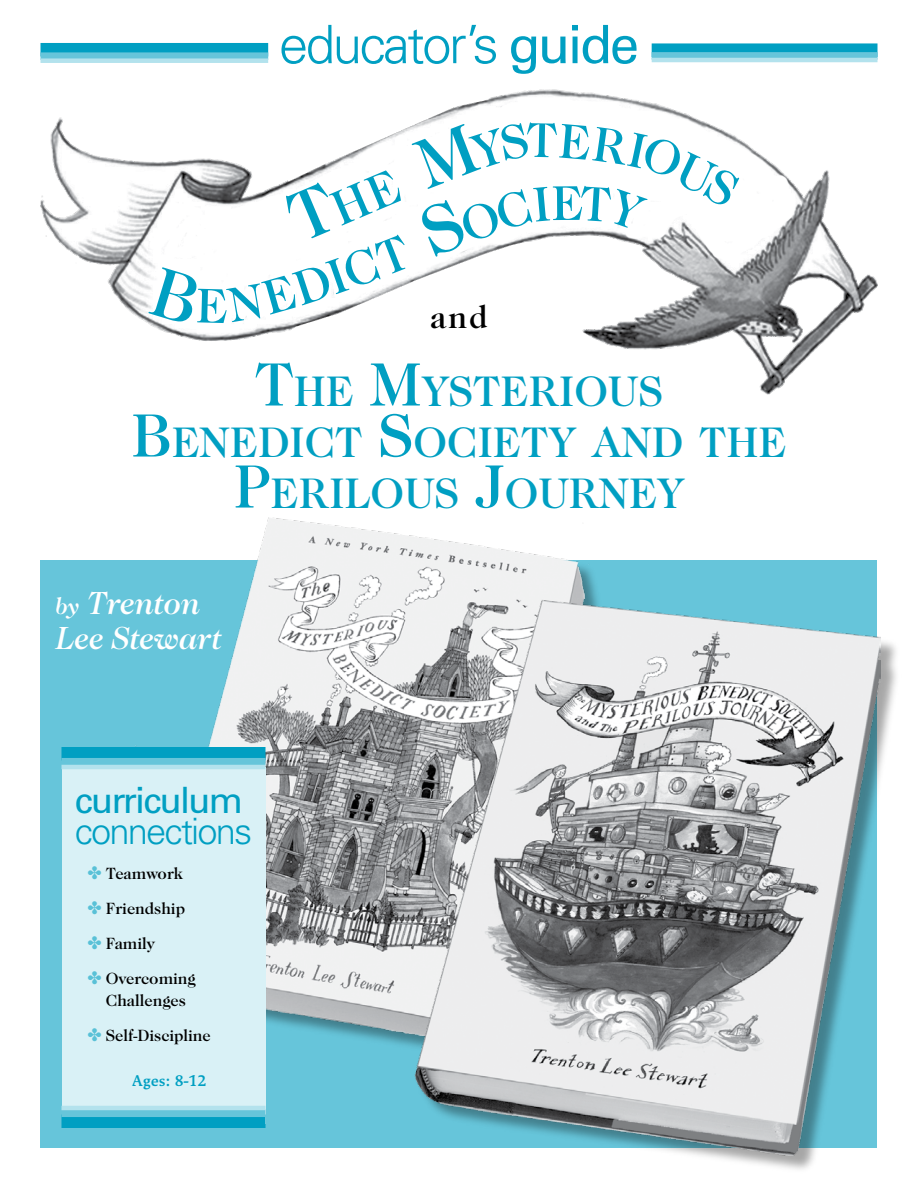
<style>
.page{position:relative;width:918px;height:1188px;background:#fff}
.page>*{position:absolute;margin:0;border:0;box-sizing:border-box;transform-origin:0 0}
.t1{font:300 53.1px "Univers";letter-spacing:-.05em;color:#009fc2}
.t2{font:44.1px/51px "Caslon Two Twe Four Md ITC";color:#009fc2;text-align:center}
.t3{font:300 36.3px "Univers";letter-spacing:-.05em;color:#009fc2}
.t4{font:36.3px "Univers";letter-spacing:-.05em;color:#009fc2}
.t5{font:italic 33px/35.2px "Caslon Two Twe Four Md ITC";color:#fff;scale:.96 1}
.t6{font:33px "Caslon Two Twe Four Md ITC";color:#000}
.t7{font:700 18.15px "Galena";color:#009fc2}
.t8{font:16.8px/35px "Caslon Two Twe Four Md ITC";color:#000}
.s1{font-weight:400}
.s2{font-size:63px}
.s3{font-size:24px}
</style>
<div class="page">
<div style="left:40px;top:560px;width:838px;height:588px;background:#66c5da"></div>
<div style="left:40px;top:43px;width:228px;height:13px;background:#009fc2"></div>
<div style="left:40px;top:52px;width:228px;height:8px;background:#66c5da"></div>
<div style="left:40px;top:58px;width:228px;height:5px;background:#b3e2ed"></div>
<div style="left:652px;top:43px;width:226px;height:14px;background:#009fc2"></div>
<svg style="left:652px;top:52px;width:226px;height:6px"></svg>
<hr style="left:652px;top:58px;width:226px;height:4px;background:#b3e2ed">
<img style="left:40px;top:90px;width:838px;height:304px">
<div style="left:151px;top:519px;width:750px;height:656px;background:#000;opacity:.35"></div>
<img style="left:135px;top:517px;width:462px;height:549px">
<img style="left:403px;top:591px;width:478px;height:564px">
<div style="left:62px;top:767px;width:204px;height:356px;background:#d9f1f6"></div>
<div style="left:62px;top:747px;width:204px;height:13px;background:#009fc2"></div>
<div style="left:62px;top:758px;width:204px;height:7px;background:#66c5da"></div>
<hr style="left:62px;top:765px;width:204px;height:4px;background:#b3e2ed">
<div style="left:62px;top:1114px;width:204px;height:14px;background:#009fc2"></div>
<div style="left:62px;top:1110px;width:204px;height:7px;background:#66c5da"></div>
<hr style="left:62px;top:1106px;width:204px;height:4px;background:#b3e2ed">
<svg style="left:148px;top:122px;width:594px;height:201px"></svg>
<h1 class="t1" style="left:279px;top:12px;width:362px">educator’s <span class="s1">guide</span></h1>
<h3 class="t6" style="left:430px;top:298px;width:59px">and</h3>
<h2 class="t2" style="left:131px;top:366px;width:657px"><span class="s2">T</span>HE <span class="s2">M</span>YSTERIOUS<br><span class="s2">B</span>ENEDICT <span class="s2">S</span>OCIETY AND THE<br><span class="s2">P</span>ERILOUS <span class="s2">J</span>OURNEY</h2>
<h3 class="t5" style="left:55px;top:586px;width:174px"><span class="s3">by</span> Trenton<br>Lee Stewart</h3>
<h3 class="t4" style="left:75px;top:779px;width:170px">curriculum</h3>
<h3 class="t3" style="left:75px;top:809px;width:179px">connections</h3>
<p class="t8" style="left:106px;top:856px;width:92px">Teamwork<br>Friendship<br>Family<br>Overcoming</p>
<p class="t8" style="left:106px;top:983px;width:106px">Challenges<br>Self-Discipline</p>
<p class="t7" style="left:132px;top:1071px;width:76px">Ages: 8-12</p>
</div>
